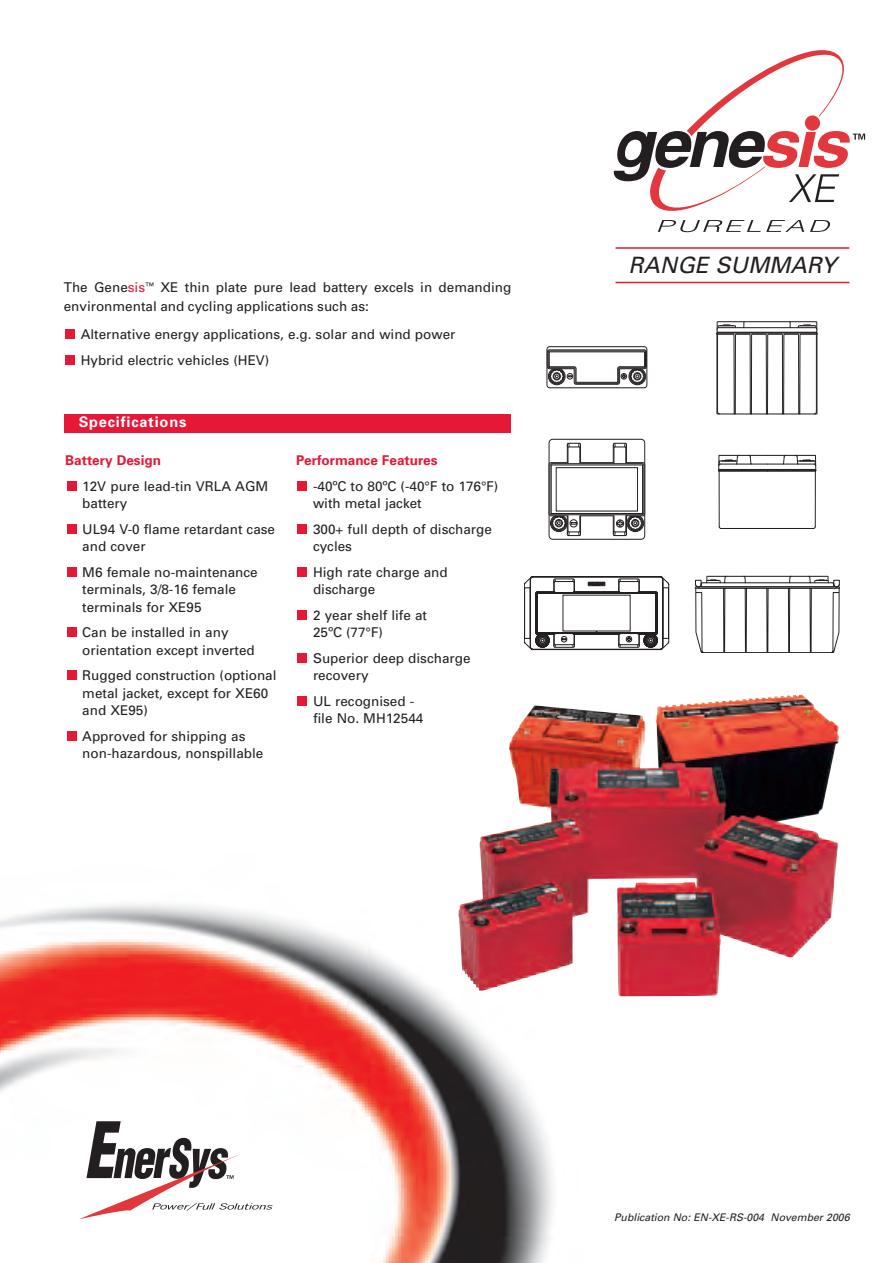
<style>
.page{position:relative;width:893px;height:1263px;background:#fff}
.page>*{position:absolute;margin:0;border:0;box-sizing:border-box;transform-origin:0 0}
.t1{font:italic 22.5px "Univers";color:#231f20}
.t2{font:700 14.55px "Univers";letter-spacing:.055em;color:#fff}
.t3{font:13.5px/17.2px "Univers";color:#231f20}
.t4{font:700 13.5px "Univers";color:#e51836}
.t5{font:italic 10.5px "Univers";color:#231f20}
.s1{color:#e51836}
</style>
<div class="page">
<img style="left:0;top:904px;width:553px;height:359px">
<svg style="left:79px;top:1121px;width:194px;height:98px"></svg>
<hr style="left:616px;top:247px;width:233px;height:2px;background:#e51836">
<hr style="left:616px;top:282px;width:233px;height:1px;background:#e51836">
<svg style="left:614px;top:50px;width:251px;height:182px"></svg>
<svg style="left:716px;top:321px;width:101px;height:93px"></svg>
<div style="left:547px;top:346px;width:100px;height:42px;border:1px solid #231f20;border-radius:3px"></div>
<svg style="left:547px;top:350px;width:100px;height:35px"></svg>
<div style="left:549px;top:439px;width:96px;height:100px;border:1px solid #231f20;border-radius:4px"></div>
<svg style="left:549px;top:443px;width:96px;height:93px"></svg>
<div style="left:550px;top:463px;width:94px;height:52px;border:1px solid #231f20;border-radius:2px"></div>
<div style="left:551px;top:465px;width:92px;height:49px;border:1px solid #231f20"></div>
<div style="left:556px;top:468px;width:81px;height:43px;background:#fff"></div>
<div style="left:556px;top:467px;width:82px;height:44px;border:1px solid #231f20"></div>
<svg style="left:695px;top:576px;width:145px;height:77px"></svg>
<svg style="left:524px;top:576px;width:145px;height:74px"></svg>
<div style="left:563px;top:595px;width:67px;height:36px;background:#fff"></div>
<hr style="left:767px;top:528px;width:46px;height:1px;background:#231f20">
<hr style="left:815px;top:471px;width:1px;height:56px;background:#231f20">
<hr style="left:767px;top:471px;width:48px;height:1px;background:#231f20">
<hr style="left:720px;top:464px;width:47px;height:1px;background:#231f20">
<svg style="left:748px;top:455px;width:68px;height:16px"></svg>
<hr style="left:719px;top:455px;width:30px;height:1px;background:#231f20">
<hr style="left:719px;top:471px;width:48px;height:1px;background:#231f20">
<hr style="left:719px;top:470px;width:48px;height:1px;background:#231f20">
<hr style="left:719px;top:471px;width:1px;height:56px;background:#231f20">
<svg style="left:718px;top:455px;width:21px;height:16px"></svg>
<hr style="left:721px;top:528px;width:46px;height:1px;background:#231f20">
<hr style="left:719px;top:469px;width:48px;height:1px;background:#231f20">
<div style="left:64px;top:414px;width:447px;height:19px;background:#e51836"></div>
<div style="left:298px;top:696px;width:9px;height:10px;background:#e51836"></div>
<div style="left:298px;top:653px;width:9px;height:10px;background:#e51836"></div>
<div style="left:298px;top:610px;width:9px;height:10px;background:#e51836"></div>
<div style="left:298px;top:567px;width:9px;height:10px;background:#e51836"></div>
<div style="left:298px;top:524px;width:9px;height:10px;background:#e51836"></div>
<div style="left:298px;top:481px;width:9px;height:10px;background:#e51836"></div>
<div style="left:67px;top:731px;width:10px;height:9px;background:#e51836"></div>
<div style="left:67px;top:670px;width:10px;height:10px;background:#e51836"></div>
<div style="left:67px;top:627px;width:10px;height:10px;background:#e51836"></div>
<div style="left:67px;top:567px;width:10px;height:10px;background:#e51836"></div>
<div style="left:67px;top:524px;width:10px;height:10px;background:#e51836"></div>
<div style="left:67px;top:481px;width:10px;height:10px;background:#e51836"></div>
<img style="left:458px;top:694px;width:381px;height:303px">
<div style="left:65px;top:355px;width:10px;height:10px;background:#e51836"></div>
<div style="left:65px;top:329px;width:10px;height:10px;background:#e51836"></div>
<p class="t3" style="left:64px;top:278px;width:449px;line-height:19.5px">The Gene<span class="s1">sis</span><sup>™</sup> XE thin plate pure lead battery excels in demanding environmental and cycling applications such as:</p>
<p class="t3" style="left:81px;top:322px;width:376px;line-height:26px">Alternative energy applications, e.g. solar and wind power<br>Hybrid electric vehicles (HEV)</p>
<p class="t2" style="left:79px;top:417px;width:109px">Specifications</p>
<p class="t4" style="left:65px;top:455px;width:97px">Battery Design</p>
<p class="t3" style="left:82px;top:479px;width:188px">12V pure lead-tin VRLA AGM battery</p>
<p class="t3" style="left:82px;top:522px;width:194px">UL94 V-0 flame retardant case and cover</p>
<p class="t3" style="left:82px;top:565px;width:177px">M6 female no-maintenance terminals, 3/8-16 female terminals for XE95</p>
<p class="t3" style="left:82px;top:625px;width:174px">Can be installed in any orientation except inverted</p>
<p class="t3" style="left:82px;top:668px;width:196px">Rugged construction (optional metal jacket, except for XE60 and XE95)</p>
<p class="t3" style="left:82px;top:728px;width:183px">Approved for shipping as non-hazardous, nonspillable</p>
<p class="t4" style="left:296px;top:455px;width:143px">Performance Features</p>
<p class="t3" style="left:313px;top:479px;width:187px">-40ºC to 80ºC (-40°F to 176°F) with metal jacket</p>
<p class="t3" style="left:313px;top:522px;width:180px">300+ full depth of discharge cycles</p>
<p class="t3" style="left:313px;top:565px;width:136px">High rate charge and discharge</p>
<p class="t3" style="left:313px;top:608px;width:116px">2 year shelf life at<br>25ºC (77°F)</p>
<p class="t3" style="left:313px;top:651px;width:159px">Superior deep discharge recovery</p>
<p class="t3" style="left:313px;top:694px;width:112px">UL recognised - file No. MH12544</p>
<h1 class="t1" style="left:629px;top:256px;width:209px">RANGE SUMMARY</h1>
<p class="t5" style="left:614px;top:1213px;width:237px">Publication No: EN-XE-RS-004 November 2006</p>
</div>
